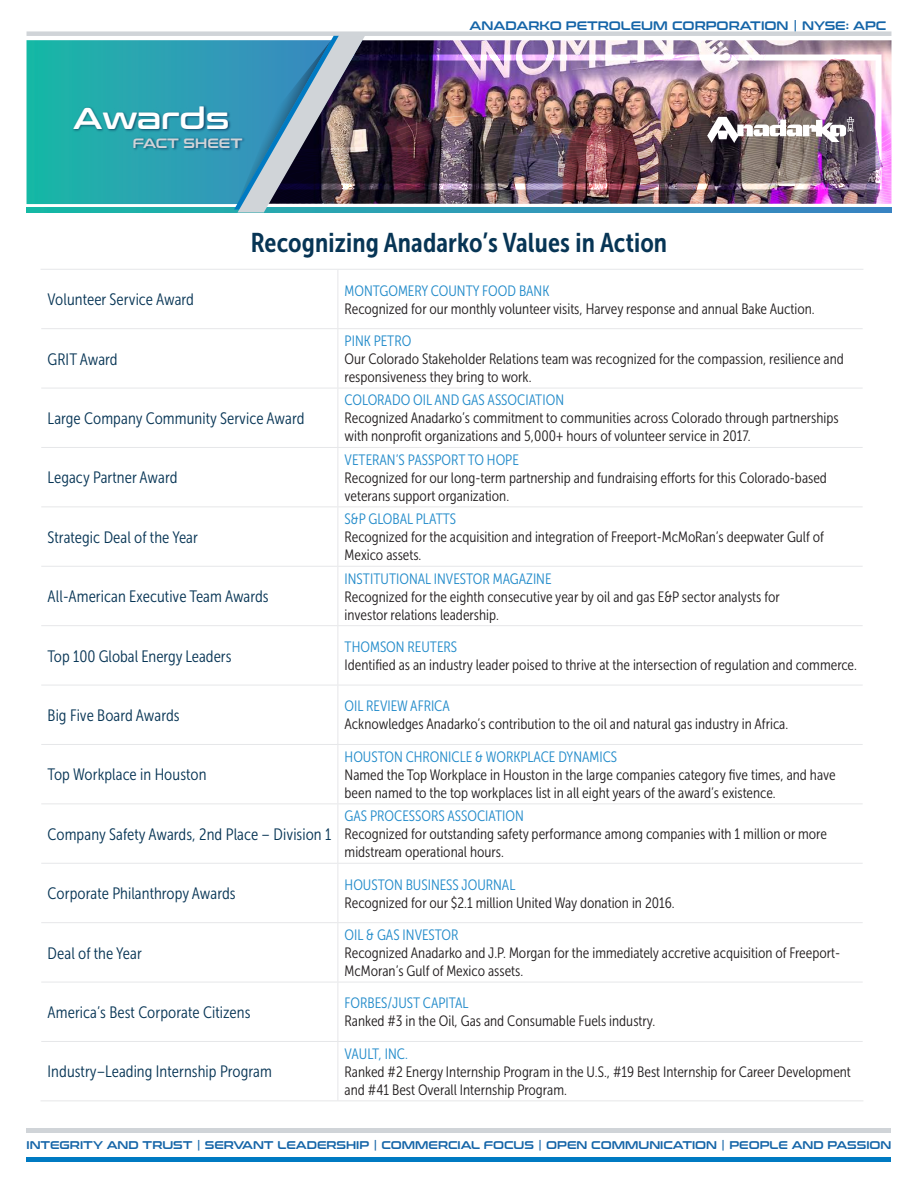
<style>
.page{position:relative;width:918px;height:1188px;background:#fff}
.page>*{position:absolute;margin:0;border:0;box-sizing:border-box;transform-origin:0 0}
.t1{font:30.15px "Conthrax Sb";color:#fff}
.t2{font:27px "Museo Sans Cond 700";letter-spacing:.005em;color:#073555}
.Body_copy{font:16.5px "Museo Sans Cond 300";letter-spacing:.005em;color:#073555}
.Award_Desciption{font:15px/18px "Museo Sans Cond 300";color:#231f20}
.Award_Desciption-2{font:15px "Museo Sans Cond 300";color:#228bca}
.t3{font:13.5px "Conthrax Sb";color:#d0d4d8}
.t4{font:12.3px "Conthrax Sb";color:#1565a8}
.t5{font:11.1px "Conthrax Sb";color:#1565a8}
</style>
<div class="page">
<div style="left:27px;top:1157px;width:864px;height:5px;background:#007ac2"></div>
<hr style="left:27px;top:1129px;width:864px;height:4px;background:#d0d4d8">
<svg style="left:27px;top:40px;width:207px;height:164px;background:#24a9ae"></svg>
<img style="left:71px;top:101px;width:163px;height:41px">
<img style="left:130px;top:134px;width:104px;height:22px">
<hr style="left:27px;top:208px;width:864px;height:4px;background:#1eb2a9">
<div style="left:27px;top:31px;width:864px;height:5px;background:#d0d4d8"></div>
<img style="left:234px;top:35px;width:657px;height:177px">
<hr style="left:40px;top:269px;width:298px;height:1px;background:#e6e7e9">
<hr style="left:338px;top:269px;width:525px;height:1px;background:#e6e7e9">
<hr style="left:338px;top:270px;width:1px;height:58px;background:#e6e7e9">
<hr style="left:41px;top:328px;width:297px;height:1px;background:#e6e7e9">
<hr style="left:338px;top:328px;width:525px;height:1px;background:#e6e7e9">
<hr style="left:338px;top:329px;width:1px;height:59px;background:#e6e7e9">
<hr style="left:41px;top:388px;width:297px;height:1px;background:#e6e7e9">
<hr style="left:338px;top:388px;width:525px;height:1px;background:#e6e7e9">
<hr style="left:338px;top:388px;width:1px;height:59px;background:#e6e7e9">
<hr style="left:41px;top:447px;width:297px;height:1px;background:#e6e7e9">
<hr style="left:338px;top:447px;width:525px;height:1px;background:#e6e7e9">
<hr style="left:338px;top:448px;width:1px;height:58px;background:#e6e7e9">
<hr style="left:41px;top:506px;width:297px;height:1px;background:#e6e7e9">
<hr style="left:338px;top:506px;width:525px;height:1px;background:#e6e7e9">
<hr style="left:338px;top:507px;width:1px;height:59px;background:#e6e7e9">
<hr style="left:41px;top:566px;width:297px;height:1px;background:#e6e7e9">
<hr style="left:338px;top:566px;width:525px;height:1px;background:#e6e7e9">
<hr style="left:338px;top:567px;width:1px;height:58px;background:#e6e7e9">
<hr style="left:338px;top:685px;width:1px;height:59px;background:#e6e7e9">
<hr style="left:41px;top:744px;width:297px;height:1px;background:#e6e7e9">
<hr style="left:338px;top:744px;width:525px;height:1px;background:#e6e7e9">
<hr style="left:338px;top:745px;width:1px;height:58px;background:#e6e7e9">
<hr style="left:41px;top:803px;width:297px;height:1px;background:#e6e7e9">
<hr style="left:338px;top:803px;width:525px;height:1px;background:#e6e7e9">
<hr style="left:338px;top:804px;width:1px;height:59px;background:#e6e7e9">
<hr style="left:41px;top:863px;width:297px;height:1px;background:#e6e7e9">
<hr style="left:338px;top:863px;width:525px;height:1px;background:#e6e7e9">
<hr style="left:338px;top:864px;width:1px;height:58px;background:#e6e7e9">
<hr style="left:41px;top:922px;width:297px;height:1px;background:#e6e7e9">
<hr style="left:338px;top:922px;width:525px;height:1px;background:#e6e7e9">
<hr style="left:338px;top:923px;width:1px;height:59px;background:#e6e7e9">
<hr style="left:41px;top:982px;width:297px;height:1px;background:#e6e7e9">
<hr style="left:338px;top:982px;width:525px;height:1px;background:#e6e7e9">
<hr style="left:338px;top:982px;width:1px;height:59px;background:#e6e7e9">
<hr style="left:41px;top:1041px;width:297px;height:1px;background:#e6e7e9">
<hr style="left:338px;top:1041px;width:525px;height:1px;background:#e6e7e9">
<hr style="left:338px;top:1042px;width:1px;height:58px;background:#e6e7e9">
<hr style="left:40px;top:1100px;width:298px;height:1px;background:#e6e7e9">
<hr style="left:338px;top:1100px;width:525px;height:1px;background:#e6e7e9">
<hr style="left:41px;top:625px;width:297px;height:1px;background:#e6e7e9">
<hr style="left:338px;top:625px;width:525px;height:1px;background:#e6e7e9">
<hr style="left:338px;top:626px;width:1px;height:59px;background:#e6e7e9">
<hr style="left:41px;top:685px;width:297px;height:1px;background:#e6e7e9">
<hr style="left:338px;top:685px;width:525px;height:1px;background:#e6e7e9">
<h1 class="t1" style="left:73px;top:95px;width:158px">Awards</h1>
<p class="t3" style="left:133px;top:132px;width:111px">FACT SHEET</p>
<p class="t4" style="left:470px;top:16px;width:418px">ANADARKO PETROLEUM CORPORATION | NYSE: APC</p>
<p class="Body_copy" style="left:48px;top:291px;width:148px">Volunteer Service Award</p>
<p class="Body_copy" style="left:48px;top:350px;width:72px">GRIT Award</p>
<p class="t2" style="left:251px;top:227px;width:418px">Recognizing Anadarko’s Values in Action</p>
<p class="Award_Desciption-2" style="left:345px;top:282px;width:206px">MONTGOMERY COUNTY FOOD BANK</p>
<p class="Award_Desciption" style="left:345px;top:300px;width:472px">Recognized for our monthly volunteer visits, Harvey response and annual Bake Auction.</p>
<p class="Award_Desciption-2" style="left:345px;top:333px;width:68px">PINK PETRO</p>
<p class="Award_Desciption" style="left:345px;top:350px;width:501px">Our Colorado Stakeholder Relations team was recognized for the compassion, resilience and responsiveness they bring to work.</p>
<p class="Body_copy" style="left:48px;top:409px;width:258px">Large Company Community Service Award</p>
<p class="Body_copy" style="left:48px;top:469px;width:131px">Legacy Partner Award</p>
<p class="Body_copy" style="left:48px;top:528px;width:152px">Strategic Deal of the Year</p>
<p class="Body_copy" style="left:48px;top:588px;width:223px">All-American Executive Team Awards</p>
<p class="Body_copy" style="left:48px;top:647px;width:185px">Top 100 Global Energy Leaders</p>
<p class="Body_copy" style="left:48px;top:706px;width:133px">Big Five Board Awards</p>
<p class="Body_copy" style="left:48px;top:766px;width:160px">Top Workplace in Houston</p>
<p class="Body_copy" style="left:48px;top:825px;width:285px">Company Safety Awards, 2nd Place – Division 1</p>
<p class="Body_copy" style="left:48px;top:885px;width:190px">Corporate Philanthropy Awards</p>
<p class="Body_copy" style="left:48px;top:944px;width:96px">Deal of the Year</p>
<p class="Body_copy" style="left:48px;top:1003px;width:204px">America’s Best Corporate Citizens</p>
<p class="Body_copy" style="left:48px;top:1063px;width:226px">Industry–Leading Internship Program</p>
<p class="Award_Desciption-2" style="left:345px;top:392px;width:221px">COLORADO OIL AND GAS ASSOCIATION</p>
<p class="Award_Desciption" style="left:345px;top:409px;width:496px">Recognized Anadarko’s commitment to communities across Colorado through partnerships with nonprofit organizations and 5,000+ hours of volunteer service in 2017.</p>
<p class="Award_Desciption-2" style="left:345px;top:452px;width:176px">VETERAN’S PASSPORT TO HOPE</p>
<p class="Award_Desciption" style="left:345px;top:469px;width:484px">Recognized for our long-term partnership and fundraising efforts for this Colorado-based veterans support organization.</p>
<p class="Award_Desciption-2" style="left:345px;top:511px;width:113px">S&amp;P GLOBAL PLATTS</p>
<p class="Award_Desciption" style="left:345px;top:528px;width:481px">Recognized for the acquisition and integration of Freeport-McMoRan’s deepwater Gulf of<br>Mexico assets.</p>
<p class="Award_Desciption-2" style="left:345px;top:570px;width:208px">INSTITUTIONAL INVESTOR MAGAZINE</p>
<p class="Award_Desciption" style="left:345px;top:588px;width:437px">Recognized for the eighth consecutive year by oil and gas E&amp;P sector analysts for</p>
<p class="Award_Desciption" style="left:345px;top:606px;width:156px">investor relations leadership.</p>
<p class="Award_Desciption-2" style="left:345px;top:639px;width:114px">THOMSON REUTERS</p>
<p class="Award_Desciption" style="left:345px;top:656px;width:514px">Identified as an industry leader poised to thrive at the intersection of regulation and commerce.</p>
<p class="Award_Desciption-2" style="left:345px;top:698px;width:107px">OIL REVIEW AFRICA</p>
<p class="Award_Desciption" style="left:345px;top:715px;width:445px">Acknowledges Anadarko’s contribution to the oil and natural gas industry in Africa.</p>
<p class="Award_Desciption-2" style="left:345px;top:749px;width:274px">HOUSTON CHRONICLE &amp; WORKPLACE DYNAMICS</p>
<p class="Award_Desciption" style="left:345px;top:766px;width:493px">Named the Top Workplace in Houston in the large companies category five times, and have been named to the top workplaces list in all eight years of the award’s existence.</p>
<p class="Award_Desciption-2" style="left:345px;top:808px;width:181px">GAS PROCESSORS ASSOCIATION</p>
<p class="Award_Desciption" style="left:345px;top:825px;width:484px">Recognized for outstanding safety performance among companies with 1 million or more midstream operational hours.</p>
<p class="Award_Desciption-2" style="left:345px;top:876px;width:172px">HOUSTON BUSINESS JOURNAL</p>
<p class="Award_Desciption" style="left:345px;top:894px;width:332px">Recognized for our $2.1 million United Way donation in 2016.</p>
<p class="Award_Desciption-2" style="left:345px;top:927px;width:115px">OIL &amp; GAS INVESTOR</p>
<p class="Award_Desciption" style="left:345px;top:944px;width:497px">Recognized Anadarko and J.P. Morgan for the immediately accretive acquisition of Freeport-<br>McMoran’s Gulf of Mexico assets.</p>
<p class="Award_Desciption-2" style="left:345px;top:995px;width:126px">FORBES/JUST CAPITAL</p>
<p class="Award_Desciption" style="left:345px;top:1012px;width:312px">Ranked #3 in the Oil, Gas and Consumable Fuels industry.</p>
<p class="Award_Desciption-2" style="left:345px;top:1046px;width:65px">VAULT, INC.</p>
<p class="Award_Desciption" style="left:345px;top:1063px;width:508px">Ranked #2 Energy Internship Program in the U.S., #19 Best Internship for Career Development and #41 Best Overall Internship Program.</p>
<p class="t5" style="left:27px;top:1137px;width:866px">INTEGRITY AND TRUST | SERVANT LEADERSHIP | COMMERCIAL FOCUS | OPEN COMMUNICATION | PEOPLE AND PASSION</p>
</div>
